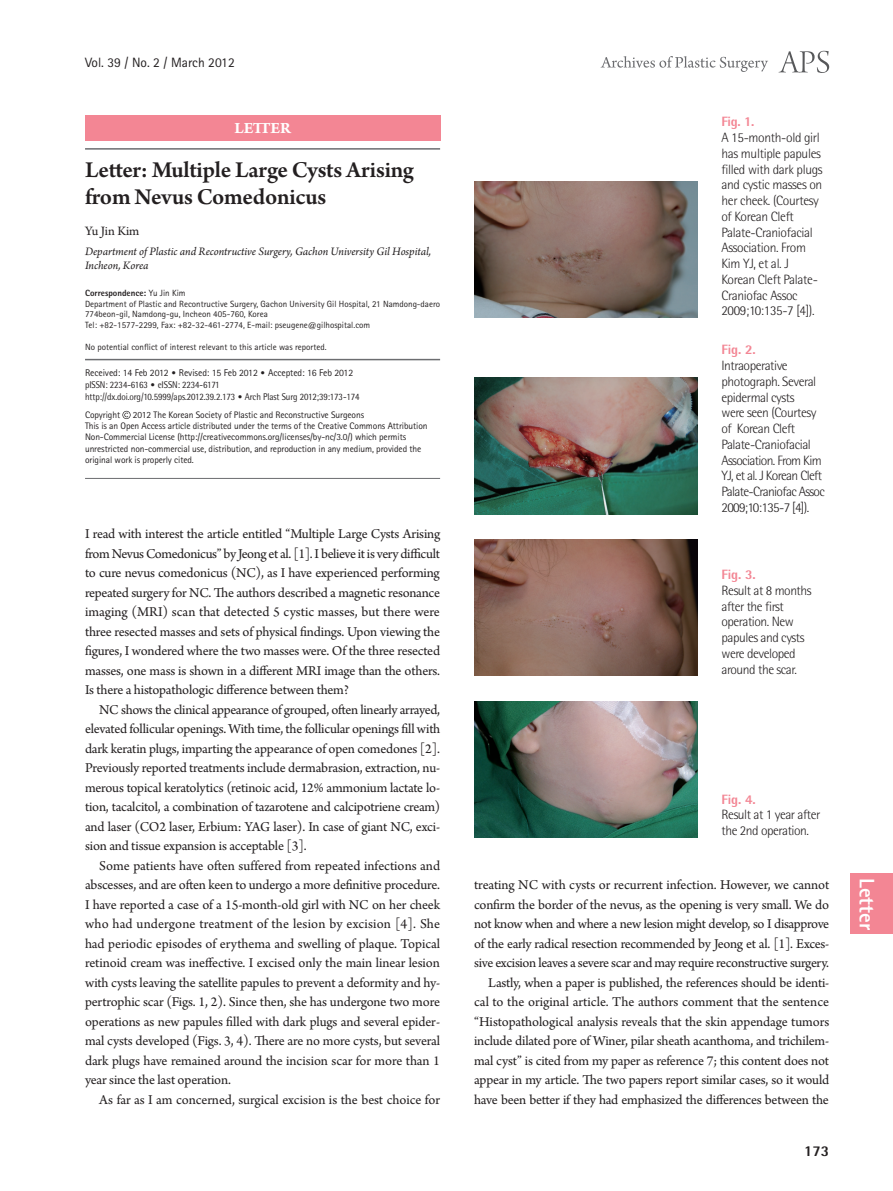
<style>
.page{position:relative;width:893px;height:1191px;background:#fff}
.page>*{position:absolute;margin:0;border:0;box-sizing:border-box;transform-origin:0 0}
.성형_이미지__제목{font:600 24px/27px "Arno Pro";letter-spacing:-.01em;color:#231f20}
.논문_분류{font:800 21px "Rotis Sans Serif Std";color:#fff}
.논문_분류__이미지{font:700 16.5px "Arno Pro";color:#fff}
.t1{font:800 15px "Rotis Semi Sans Std";color:#231f20}
.성형_본문_이미지{font:14.25px/19.5px "Arno Pro";letter-spacing:-.015em;color:#231f20;text-align:justify}
.그림__표-설명{font:300 13.5px/15.8px "Rotis Semi Sans Std";letter-spacing:-.035em;color:#231f20}
.그림__표-설명-2{font:800 13.5px "Rotis Semi Sans Std";letter-spacing:-.01em;color:#f38694}
.권_호_월{font:13.5px "Rotis Sans Serif Std";color:#231f20}
.성형_이미지__이름{font:13.5px "Arno Pro";color:#231f20}
.성형_이미지__소속{font:italic 12px/14.4px "Arno Pro";letter-spacing:-.005em;color:#231f20}
.t2{font:9.75px/11.7px "Rotis Semi Sans Std";letter-spacing:-.01em;color:#231f20;scale:.91 1}
.교신저자__이미지{font:9.45px/11.4px "Rotis Sans Serif Std";letter-spacing:-.01em;color:#231f20}
.성형_이미지__교신주소{font:9px/10.8px "Rotis Sans Serif Std";color:#231f20}
.s1{font-weight:800}
.s2{font-family:"Rotis Sans Serif Std"}
.s3{font-family:"DIN Pro";font-weight:300}
</style>
<div class="page">
<svg style="left:779px;top:51px;width:50px;height:22px"></svg>
<svg style="left:601px;top:56px;width:167px;height:16px"></svg>
<div style="left:85px;top:115px;width:355px;height:25px;background:#f38694"></div>
<hr style="left:85px;top:148px;width:355px;height:2px;background:#6c6d70">
<hr style="left:85px;top:359px;width:355px;height:1px;background:#6c6d70">
<svg style="left:122px;top:411px;width:9px;height:8px"></svg>
<hr style="left:85px;top:478px;width:355px;height:1px;background:#6c6d70">
<img style="left:474px;top:181px;width:223px;height:136px">
<img style="left:474px;top:378px;width:223px;height:136px">
<img style="left:474px;top:539px;width:223px;height:136px">
<img style="left:474px;top:701px;width:223px;height:136px">
<div style="left:850px;top:873px;width:43px;height:61px;background:#f38694"></div>
<p class="권_호_월" style="left:85px;top:54px;width:151px">Vol. 39 / No. 2 / March 2012</p>
<p class="논문_분류__이미지" style="left:234px;top:118px;width:58px">LETTER</p>
<p class="성형_이미지__제목" style="left:85px;top:157px;width:330px">Letter: Multiple Large Cysts Arising from Nevus Comedonicus</p>
<p class="성형_이미지__이름" style="left:85px;top:223px;width:56px">Yu Jin Kim</p>
<p class="성형_이미지__소속" style="left:85px;top:244px;width:348px">Department of Plastic and Recontructive Surgery, Gachon University Gil Hospital,<br>Incheon, Korea</p>
<p class="성형_이미지__교신주소" style="left:85px;top:287px;width:357px"><span class="s1">Correspondence:</span> Yu Jin Kim<br>Department of Plastic and Recontructive Surgery, Gachon University Gil Hospital, 21 Namdong-daero<br>774beon-gil, Namdong-gu, Incheon 405-760, Korea</p>
<p class="성형_이미지__교신주소" style="left:85px;top:320px;width:287px">Tel: +82-1577-2299, Fax: +82-32-461-2774, E-mail: pseugene@gilhospital.com</p>
<p class="성형_이미지__교신주소" style="left:85px;top:341px;width:243px">No potential conflict of interest relevant to this article was reported.</p>
<p class="t2" style="left:85px;top:367px;width:303px"><span class="s2">Received: 14 Feb 2012</span> <span class="s3">•</span> <span class="s2">Revised: 15 Feb 2012</span> <span class="s3">•</span> <span class="s2">Accepted: 16 Feb 2012 </span>pISSN: 2234-6163 <span class="s3">•</span> eISSN: 2234-6171 http://dx.doi.org/10.5999/aps.2012.39.2.173 <span class="s3">•</span> Arch Plast Surg 2012;39:173-174</p>
<p class="교신저자__이미지" style="left:85px;top:408px;width:37px">Copyright</p>
<p class="교신저자__이미지" style="left:133px;top:408px;width:233px">2012 The Korean Society of Plastic and Reconstructive Surgeons</p>
<p class="교신저자__이미지" style="left:85px;top:420px;width:344px">This is an Open Access article distributed under the terms of the Creative Commons Attribution Non-Commercial License (http://creativecommons.org/licenses/by-nc/3.0/) which permits unrestricted non-commercial use, distribution, and reproduction in any medium, provided the original work is properly cited.</p>
<p class="성형_본문_이미지" style="left:85px;top:525px;width:357px">I read with interest the article entitled “Multiple Large Cysts Arising from Nevus Comedonicus” by Jeong et al. [1]. I believe it is very difficult to cure nevus comedonicus (NC), as I have experienced performing repeated surgery for NC. The authors described a magnetic resonance imaging (MRI) scan that detected 5 cystic masses, but there were three resected masses and sets of physical findings. Upon viewing the figures, I wondered where the two masses were. Of the three resected masses, one mass is shown in a different MRI image than the others.<br>Is there a histopathologic difference between them?</p>
<p class="성형_본문_이미지" style="left:85px;top:700px;width:357px;text-indent:14px">NC shows the clinical appearance of grouped, often linearly arrayed, elevated follicular openings. With time, the follicular openings fill with dark keratin plugs, imparting the appearance of open comedones [2].<br>Previously reported treatments include dermabrasion, extraction, nu&shy;merous topical keratolytics (retinoic acid, 12% ammonium lactate lo&shy;tion, tacalcitol, a combination of tazarotene and calcipotriene cream) and laser (CO2 laser, Erbium: YAG laser). In case of giant NC, exci&shy;sion and tissue expansion is acceptable [3].</p>
<p class="성형_본문_이미지" style="left:85px;top:856px;width:357px;text-indent:14px">Some patients have often suffered from repeated infections and abscesses, and are often keen to undergo a more definitive procedure.<br>I have reported a case of a 15-month-old girl with NC on her cheek who had undergone treatment of the lesion by excision [4]. She had periodic episodes of erythema and swelling of plaque. Topical retinoid cream was ineffective. I excised only the main linear lesion with cysts leaving the satellite papules to prevent a deformity and hy&shy;pertrophic scar (Figs. 1, 2). Since then, she has undergone two more operations as new papules filled with dark plugs and several epider&shy;mal cysts developed (Figs. 3, 4). There are no more cysts, but several dark plugs have remained around the incision scar for more than 1 year since the last operation.</p>
<p class="성형_본문_이미지" style="left:99px;top:1090px;width:342px">As far as I am concerned, surgical excision is the best choice for</p>
<p class="그림__표-설명-2" style="left:721px;top:113px;width:35px">Fig. 1.</p>
<p class="그림__표-설명" style="left:721px;top:130px;width:103px">A 15-month-old girl has multiple papules filled with dark plugs and cystic masses on her cheek. (Courtesy of Korean Cleft<br>Palate-Craniofacial<br>Association. From<br>Kim YJ, et al. J<br>Korean Cleft Palate-<br>Craniofac Assoc<br>2009;10:135-7 [4]).</p>
<p class="그림__표-설명-2" style="left:721px;top:341px;width:36px">Fig. 2.</p>
<p class="그림__표-설명" style="left:721px;top:358px;width:105px">Intraoperative photograph. Several epidermal cysts<br>were seen (Courtesy of Korean Cleft<br>Palate-Craniofacial<br>Association. From Kim<br>YJ, et al. J Korean Cleft<br>Palate-Craniofac Assoc<br>2009;10:135-7 [4]).</p>
<p class="그림__표-설명-2" style="left:721px;top:566px;width:36px">Fig. 3.</p>
<p class="그림__표-설명" style="left:721px;top:582px;width:92px">Result at 8 months after the first operation. New papules and cysts were developed around the scar.</p>
<p class="그림__표-설명-2" style="left:721px;top:790px;width:36px">Fig. 4.</p>
<p class="그림__표-설명" style="left:721px;top:807px;width:100px">Result at 1 year after the 2nd operation.</p>
<p class="성형_본문_이미지" style="left:474px;top:876px;width:357px">treating NC with cysts or recurrent infection. However, we cannot confirm the border of the nevus, as the opening is very small. We do not know when and where a new lesion might develop, so I disapprove of the early radical resection recommended by Jeong et al. [1]. Exces&shy;sive excision leaves a severe scar and may require reconstructive surgery.</p>
<p class="성형_본문_이미지" style="left:474px;top:973px;width:357px;text-indent:14px">Lastly, when a paper is published, the references should be identi&shy;cal to the original article. The authors comment that the sentence “Histopathological analysis reveals that the skin appendage tumors include dilated pore of Winer, pilar sheath acanthoma, and trichilem&shy;mal cyst” is cited from my paper as reference 7; this content does not appear in my article. The two papers report similar cases, so it would have been better if they had emphasized the differences between the</p>
<p class="t1" style="left:804px;top:1141px;width:27px">173</p>
<p class="논문_분류" style="left:880px;top:878px;width:54px;rotate:90deg">Letter</p>
</div>
